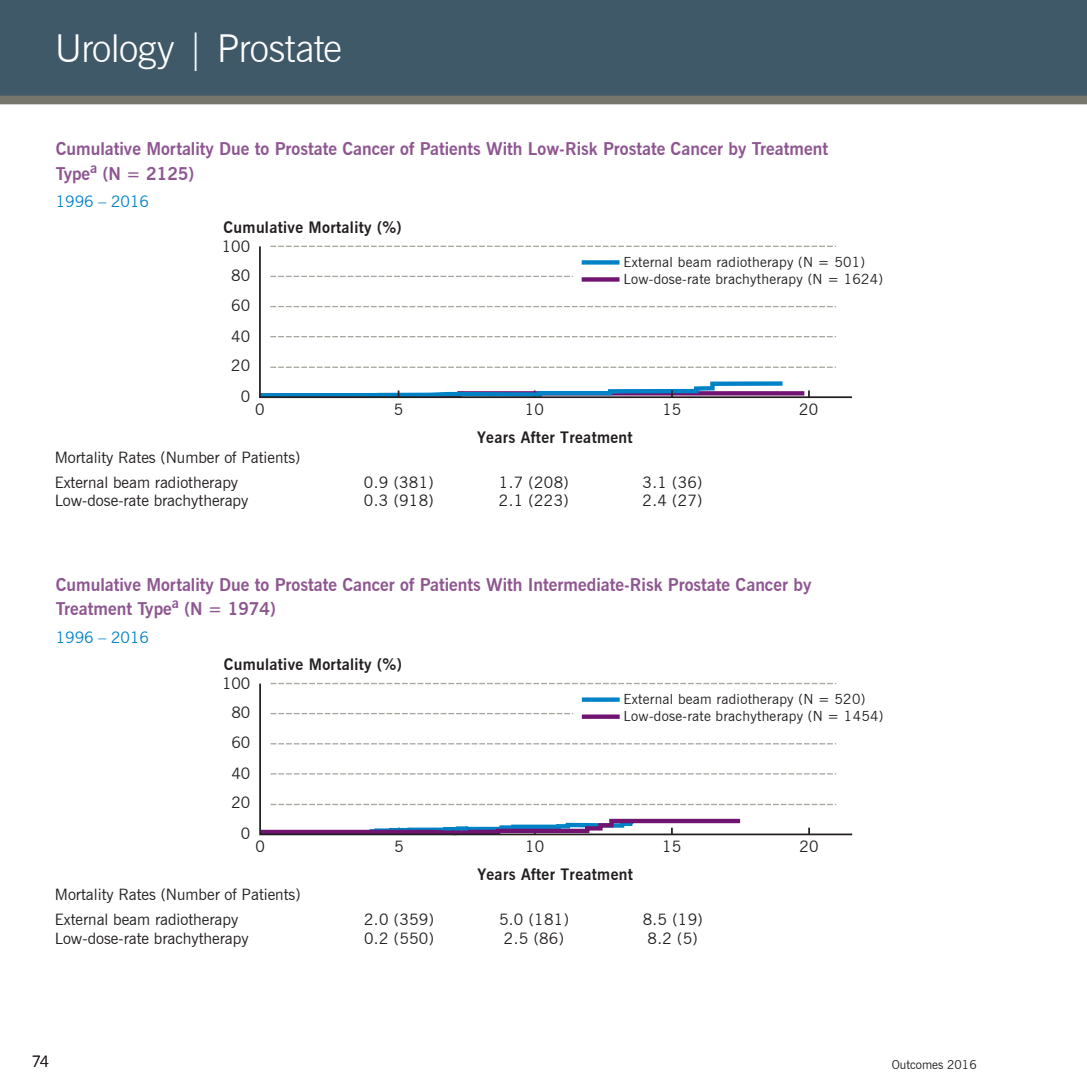
<style>
.page{position:relative;width:1087px;height:1087px;background:#fff}
.page>*{position:absolute;margin:0;border:0;box-sizing:border-box;transform-origin:0 0}
._01-Page_Header{font:300 38.5px "News Gothic BT";letter-spacing:-.015em;color:#fff}
._03-Subhead{font:700 17.5px/24.5px "News Gothic BT";color:#8e5691}
.t1{font:15.75px/29.2px "News Gothic BT";color:#231f20}
.t2{font:700 15.75px "News Gothic BT";letter-spacing:.02em;color:#231f20}
._03-Subhead-2{font:15.75px "News Gothic BT";color:#0082c8}
.t3{font:300 15.75px "News Gothic BT";color:#231f20}
.t4{font:14px/17.2px "News Gothic BT";letter-spacing:.02em;color:#231f20}
.t5{font:12.25px "News Gothic BT";color:#231f20}
</style>
<div class="page">
<div style="left:0;top:0;width:1087px;height:101px;background:#405968"></div>
<div style="left:0;top:96px;width:1087px;height:8px;background:#77766c"></div>
<svg style="left:259px;top:245px;width:593px;height:154px"></svg>
<svg style="left:259px;top:379px;width:551px;height:20px"></svg>
<svg style="left:259px;top:682px;width:594px;height:154px"></svg>
<svg style="left:259px;top:816px;width:485px;height:20px"></svg>
<p class="_01-Page_Header" style="left:55px;top:25px;width:289px">Urology | Prostate</p>
<p class="_03-Subhead" style="left:56px;top:136px;width:774px">Cumulative Mortality Due to Prostate Cancer of Patients With Low-Risk Prostate Cancer by Treatment<br>Type<sup>a</sup> (N = 2125)</p>
<p class="_03-Subhead-2" style="left:56px;top:192px;width:95px">1996 – 2016</p>
<p class="t2" style="left:224px;top:218px;width:180px">Cumulative Mortality (%)</p>
<p class="t1" style="left:222px;top:232px;width:30px">100</p>
<p class="t1" style="left:231px;top:260px;width:20px">80</p>
<p class="t1" style="left:231px;top:291px;width:20px">60</p>
<p class="t1" style="left:231px;top:322px;width:20px">40<br>20</p>
<p class="t4" style="left:623px;top:253px;width:261px">External beam radiotherapy (N = 501)<br>Low-dose-rate brachytherapy (N = 1624)</p>
<p class="t1" style="left:241px;top:381px;width:11px">0</p>
<p class="t1" style="left:255px;top:394px;width:11px">0</p>
<p class="t1" style="left:525px;top:394px;width:21px">10</p>
<p class="t1" style="left:799px;top:394px;width:21px">20</p>
<p class="t1" style="left:394px;top:394px;width:11px">5</p>
<p class="t1" style="left:662px;top:394px;width:20px">15</p>
<p class="t1" style="left:55px;top:443px;width:247px">Mortality Rates (Number of Patients)</p>
<p class="t1" style="left:55px;top:468px;width:185px">External beam radiotherapy</p>
<p class="t1" style="left:364px;top:468px;width:71px">0.9 (381)</p>
<p class="t2" style="left:477px;top:428px;width:157px">Years After Treatment</p>
<p class="t1" style="left:499px;top:468px;width:71px">1.7 (208)</p>
<p class="t1" style="left:642px;top:468px;width:61px">3.1 (36)</p>
<p class="t1" style="left:55px;top:486px;width:195px">Low-dose-rate brachytherapy</p>
<p class="t1" style="left:364px;top:486px;width:71px">0.3 (918)</p>
<p class="t1" style="left:499px;top:486px;width:71px">2.1 (223)</p>
<p class="t1" style="left:642px;top:486px;width:61px">2.4 (27)</p>
<p class="_03-Subhead" style="left:56px;top:572px;width:757px">Cumulative Mortality Due to Prostate Cancer of Patients With Intermediate-Risk Prostate Cancer by<br>Treatment Type<sup>a</sup> (N = 1974)</p>
<p class="_03-Subhead-2" style="left:56px;top:627px;width:95px">1996 – 2016</p>
<p class="t2" style="left:224px;top:655px;width:180px">Cumulative Mortality (%)</p>
<p class="t1" style="left:222px;top:669px;width:30px">100</p>
<p class="t1" style="left:231px;top:697px;width:20px">80</p>
<p class="t1" style="left:231px;top:728px;width:20px">60</p>
<p class="t1" style="left:231px;top:759px;width:20px">40<br>20</p>
<p class="t4" style="left:623px;top:690px;width:261px">External beam radiotherapy (N = 520)<br>Low-dose-rate brachytherapy (N = 1454)</p>
<p class="t1" style="left:241px;top:818px;width:11px">0</p>
<p class="t1" style="left:255px;top:831px;width:11px">0</p>
<p class="t1" style="left:394px;top:831px;width:11px">5</p>
<p class="t1" style="left:525px;top:831px;width:21px">10</p>
<p class="t1" style="left:799px;top:831px;width:21px">20</p>
<p class="t1" style="left:662px;top:831px;width:21px">15</p>
<p class="t1" style="left:55px;top:880px;width:247px">Mortality Rates (Number of Patients)</p>
<p class="t1" style="left:55px;top:905px;width:185px">External beam radiotherapy</p>
<p class="t1" style="left:364px;top:905px;width:71px">2.0 (359)</p>
<p class="t2" style="left:477px;top:865px;width:157px">Years After Treatment</p>
<p class="t1" style="left:499px;top:905px;width:71px">5.0 (181)</p>
<p class="t1" style="left:643px;top:905px;width:61px">8.5 (19)</p>
<p class="t1" style="left:55px;top:923px;width:195px">Low-dose-rate brachytherapy</p>
<p class="t1" style="left:364px;top:923px;width:71px">0.2 (550)</p>
<p class="t1" style="left:504px;top:923px;width:61px">2.5 (86)</p>
<p class="t1" style="left:647px;top:923px;width:52px">8.2 (5)</p>
<p class="t3" style="left:32px;top:1051px;width:19px">74</p>
<p class="t5" style="left:892px;top:1057px;width:86px">Outcomes 2016</p>
</div>
